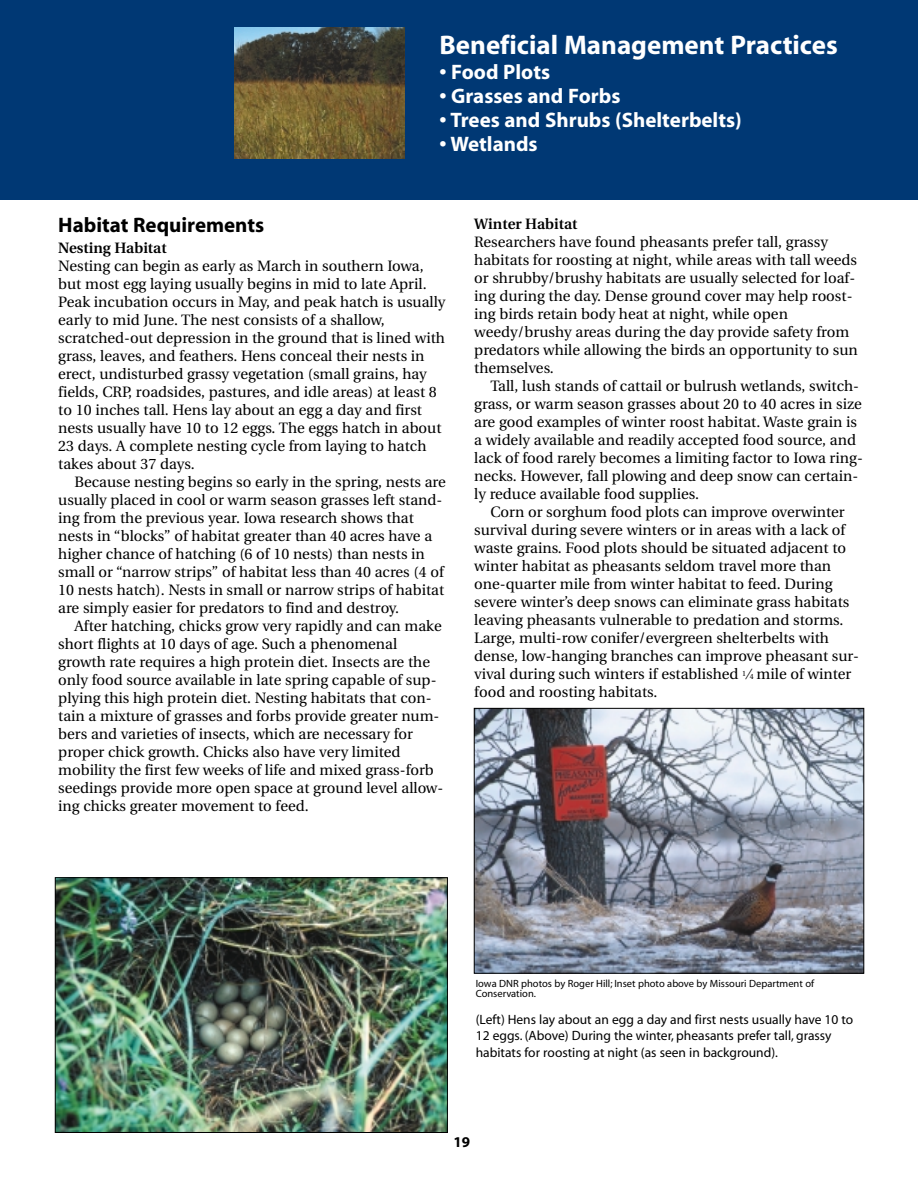
<style>
.page{position:relative;width:918px;height:1188px;background:#fff}
.page>*{position:absolute;margin:0;border:0;box-sizing:border-box;transform-origin:0 0}
.t1{font:700 27px "Myriad";color:#fff}
.t2{font:700 21px "Myriad";color:#fff}
.t3{font:700 21px "Myriad";color:#000}
.t4{font:15px/18px "Utopia";color:#000}
.t5{font:600 15px "Utopia";color:#000}
.t6{font:700 15px "Myriad";color:#000}
.t7{font:13.5px/16.5px "Myriad";color:#000}
.t8{font:10.5px/10.5px "Myriad";color:#000}
.s1{font-size:7.5px}
</style>
<div class="page">
<img style="left:57px;top:879px;width:389px;height:252px">
<div style="left:55px;top:877px;width:393px;height:256px;border:1px solid #000"></div>
<div style="left:0;top:0;width:918px;height:200px;background:#003874"></div>
<img style="left:234px;top:27px;width:171px;height:132px">
<img style="left:476px;top:710px;width:386px;height:261px">
<div style="left:474px;top:708px;width:390px;height:265px;border:1px solid #000"></div>
<h1 class="t1" style="left:440px;top:34px;width:400px">Beneficial Management Practices</h1>
<h2 class="t2" style="left:440px;top:64px;width:112px">• Food Plots</h2>
<h2 class="t2" style="left:440px;top:89px;width:182px">• Grasses and Forbs</h2>
<h2 class="t2" style="left:440px;top:113px;width:304px">• Trees and Shrubs (Shelterbelts)</h2>
<h2 class="t2" style="left:440px;top:137px;width:100px">• Wetlands</h2>
<h2 class="t3" style="left:58px;top:217px;width:207px">Habitat Requirements</h2>
<p class="t5" style="left:58px;top:241px;width:110px">Nesting Habitat</p>
<p class="t4" style="left:58px;top:258px;width:389px">Nesting can begin as early as March in southern Iowa, but most egg laying usually begins in mid to late April.<br>Peak incubation occurs in May, and peak hatch is usually early to mid June. The nest consists of a shallow, scratched-out depression in the ground that is lined with grass, leaves, and feathers. Hens conceal their nests in erect, undisturbed grassy vegetation (small grains, hay fields, CRP, roadsides, pastures, and idle areas) at least 8 to 10 inches tall. Hens lay about an egg a day and first nests usually have 10 to 12 eggs. The eggs hatch in about 23 days. A complete nesting cycle from laying to hatch takes about 37 days.</p>
<p class="t4" style="left:58px;top:474px;width:389px;text-indent:16px">Because nesting begins so early in the spring, nests are usually placed in cool or warm season grasses left stand&shy;ing from the previous year. Iowa research shows that nests in “blocks” of habitat greater than 40 acres have a higher chance of hatching (6 of 10 nests) than nests in small or “narrow strips” of habitat less than 40 acres (4 of 10 nests hatch). Nests in small or narrow strips of habitat are simply easier for predators to find and destroy.</p>
<p class="t4" style="left:58px;top:618px;width:387px;text-indent:16px">After hatching, chicks grow very rapidly and can make short flights at 10 days of age. Such a phenomenal growth rate requires a high protein diet. Insects are the only food source available in late spring capable of sup&shy;plying this high protein diet. Nesting habitats that con&shy;tain a mixture of grasses and forbs provide greater num&shy;bers and varieties of insects, which are necessary for proper chick growth. Chicks also have very limited mobility the first few weeks of life and mixed grass-forb seedings provide more open space at ground level allow&shy;ing chicks greater movement to feed.</p>
<p class="t5" style="left:474px;top:217px;width:105px">Winter Habitat</p>
<p class="t4" style="left:474px;top:234px;width:385px">Researchers have found pheasants prefer tall, grassy habitats for roosting at night, while areas with tall weeds or shrubby/brushy habitats are usually selected for loaf&shy;ing during the day. Dense ground cover may help roost&shy;ing birds retain body heat at night, while open weedy/brushy areas during the day provide safety from predators while allowing the birds an opportunity to sun themselves.</p>
<p class="t4" style="left:474px;top:378px;width:390px;text-indent:16px">Tall, lush stands of cattail or bulrush wetlands, switch&shy;grass, or warm season grasses about 20 to 40 acres in size are good examples of winter roost habitat. Waste grain is a widely available and readily accepted food source, and lack of food rarely becomes a limiting factor to Iowa ring&shy;necks. However, fall plowing and deep snow can certain&shy;ly reduce available food supplies.</p>
<p class="t4" style="left:474px;top:504px;width:386px;text-indent:16px">Corn or sorghum food plots can improve overwinter survival during severe winters or in areas with a lack of waste grains. Food plots should be situated adjacent to winter habitat as pheasants seldom travel more than one-quarter mile from winter habitat to feed. During severe winter’s deep snows can eliminate grass habitats leaving pheasants vulnerable to predation and storms.<br>Large, multi-row conifer/evergreen shelterbelts with dense, low-hanging branches can improve pheasant sur&shy;vival during such winters if established <sup>1</sup> ⁄<span class="s1">4</span> mile of winter food and roosting habitats.</p>
<p class="t8" style="left:476px;top:979px;width:340px">Iowa DNR photos by Roger Hill; Inset photo above by Missouri Department of<br>Conservation.</p>
<p class="t7" style="left:476px;top:1012px;width:379px">(Left) Hens lay about an egg a day and first nests usually have 10 to<br>12 eggs. (Above) During the winter, pheasants prefer tall, grassy habitats for roosting at night (as seen in background).</p>
<p class="t6" style="left:453px;top:1136px;width:18px">19</p>
</div>
